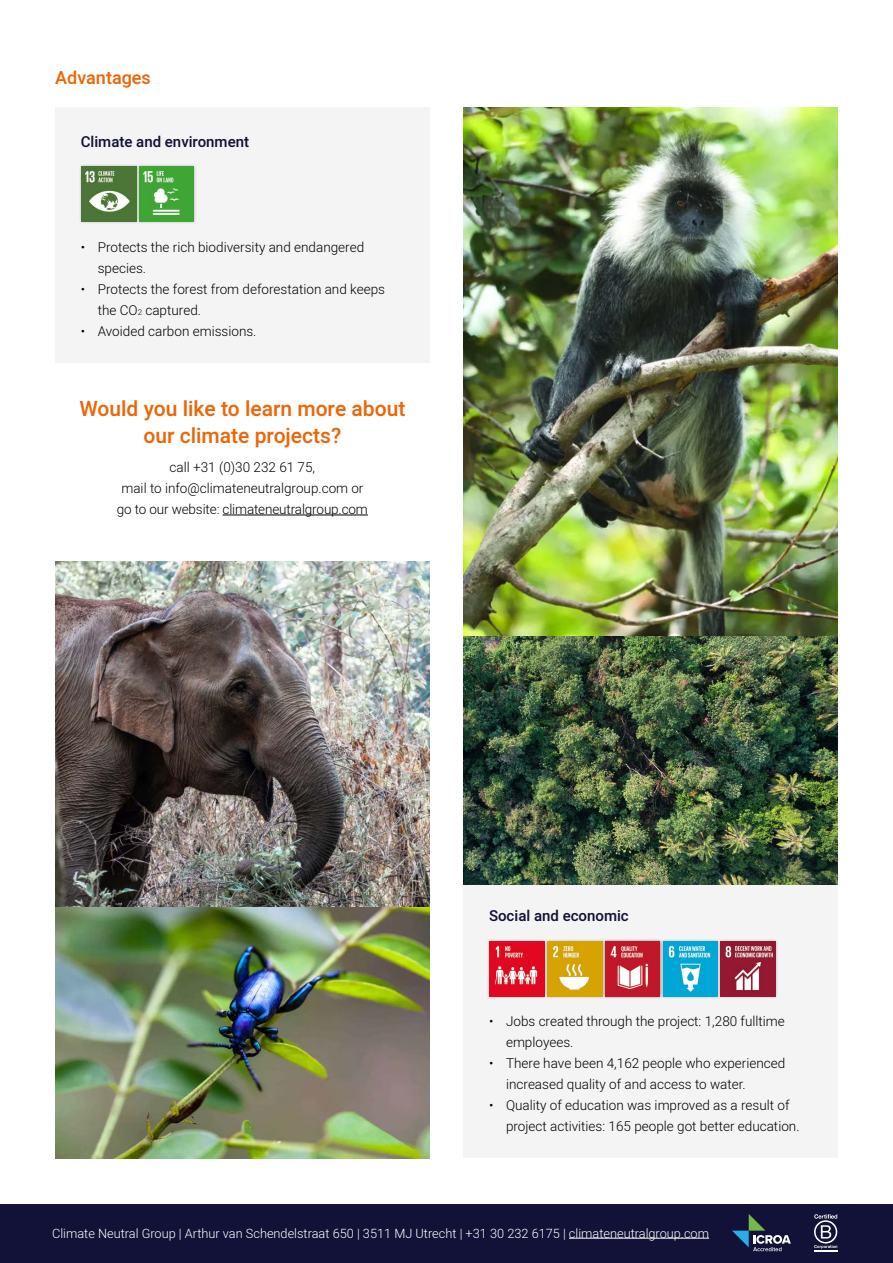
<style>
.page{position:relative;width:893px;height:1263px;background:#fff}
.page>*{position:absolute;margin:0;border:0;box-sizing:border-box;transform-origin:0 0}
.t1{font:500 21px/27px "Heebo";color:#ec6608;text-align:center}
.t2{font:500 18px "Heebo";color:#ec6608}
.t3{font:500 15px "Heebo";color:#121137}
.t4{font:300 13.5px/21px "Heebo";color:#000}
.t5{font:300 12.75px "Heebo";color:#fff}
.s1{font-size:7.8px}
</style>
<div class="page">
<div style="left:55px;top:108px;width:374px;height:255px;background:#f4f4f4"></div>
<div style="left:463px;top:884px;width:375px;height:274px;background:#f4f4f4"></div>
<div style="left:0;top:1204px;width:893px;height:59px;background:#121137"></div>
<hr style="left:569px;top:1238px;width:140px;height:1px;background:#fff">
<img style="left:463px;top:635px;width:375px;height:250px">
<hr style="left:222px;top:515px;width:146px;height:1px;background:#000">
<img style="left:463px;top:108px;width:375px;height:527px">
<svg style="left:814px;top:1214px;width:24px;height:37px"></svg>
<div style="left:136px;top:164px;width:61px;height:61px;background:#000;opacity:.3"></div>
<img style="left:139px;top:167px;width:55px;height:54px">
<div style="left:79px;top:164px;width:60px;height:61px;background:#000;opacity:.3"></div>
<img style="left:82px;top:167px;width:54px;height:54px">
<img style="left:55px;top:561px;width:374px;height:346px">
<img style="left:55px;top:907px;width:374px;height:251px">
<svg style="left:732px;top:1214px;width:59px;height:37px"></svg>
<div style="left:487px;top:939px;width:60px;height:60px;background:#000;opacity:.3"></div>
<img style="left:490px;top:941px;width:54px;height:55px">
<div style="left:718px;top:939px;width:60px;height:60px;background:#000;opacity:.3"></div>
<img style="left:721px;top:941px;width:54px;height:55px">
<div style="left:544px;top:939px;width:61px;height:60px;background:#000;opacity:.3"></div>
<img style="left:548px;top:941px;width:54px;height:55px">
<div style="left:660px;top:939px;width:60px;height:60px;background:#000;opacity:.3"></div>
<img style="left:663px;top:941px;width:55px;height:55px">
<div style="left:602px;top:939px;width:61px;height:60px;background:#000;opacity:.3"></div>
<h2 class="t2" style="left:55px;top:65px;width:97px">Advantages</h2>
<p class="t3" style="left:81px;top:131px;width:170px">Climate and environment</p>
<p class="t4" style="left:98px;top:237px;width:268px;text-indent:-17px">• Protects the rich biodiversity and endangered species.</p>
<p class="t4" style="left:98px;top:279px;width:289px;text-indent:-17px">• Protects the forest from deforestation and keeps the CO<span class="s1">2</span> captured.</p>
<p class="t4" style="left:81px;top:321px;width:177px">• Avoided carbon emissions.</p>
<h1 class="t1" style="left:79px;top:395px;width:327px">Would you like to learn more about our climate projects?</h1>
<p class="t4" style="left:117px;top:457px;width:253px;text-align:center">call +31 (0)30 232 61 75,<br>mail to info@climateneutralgroup.com or go to our website: climateneutralgroup.com</p>
<p class="t3" style="left:489px;top:906px;width:141px">Social and economic</p>
<p class="t4" style="left:506px;top:1011px;width:280px;text-indent:-17px">• Jobs created through the project: 1,280 fulltime employees.</p>
<p class="t4" style="left:506px;top:1053px;width:281px;text-indent:-17px">• There have been 4,162 people who experienced increased quality of and access to water.</p>
<p class="t4" style="left:506px;top:1095px;width:295px;text-indent:-17px">• Quality of education was improved as a result of project activities: 165 people got better education.</p>
<p class="t5" style="left:52px;top:1224px;width:658px">Climate Neutral Group | Arthur van Schendelstraat 650 | 3511 MJ Utrecht | +31 30 232 6175 | climateneutralgroup.com</p>
</div>
